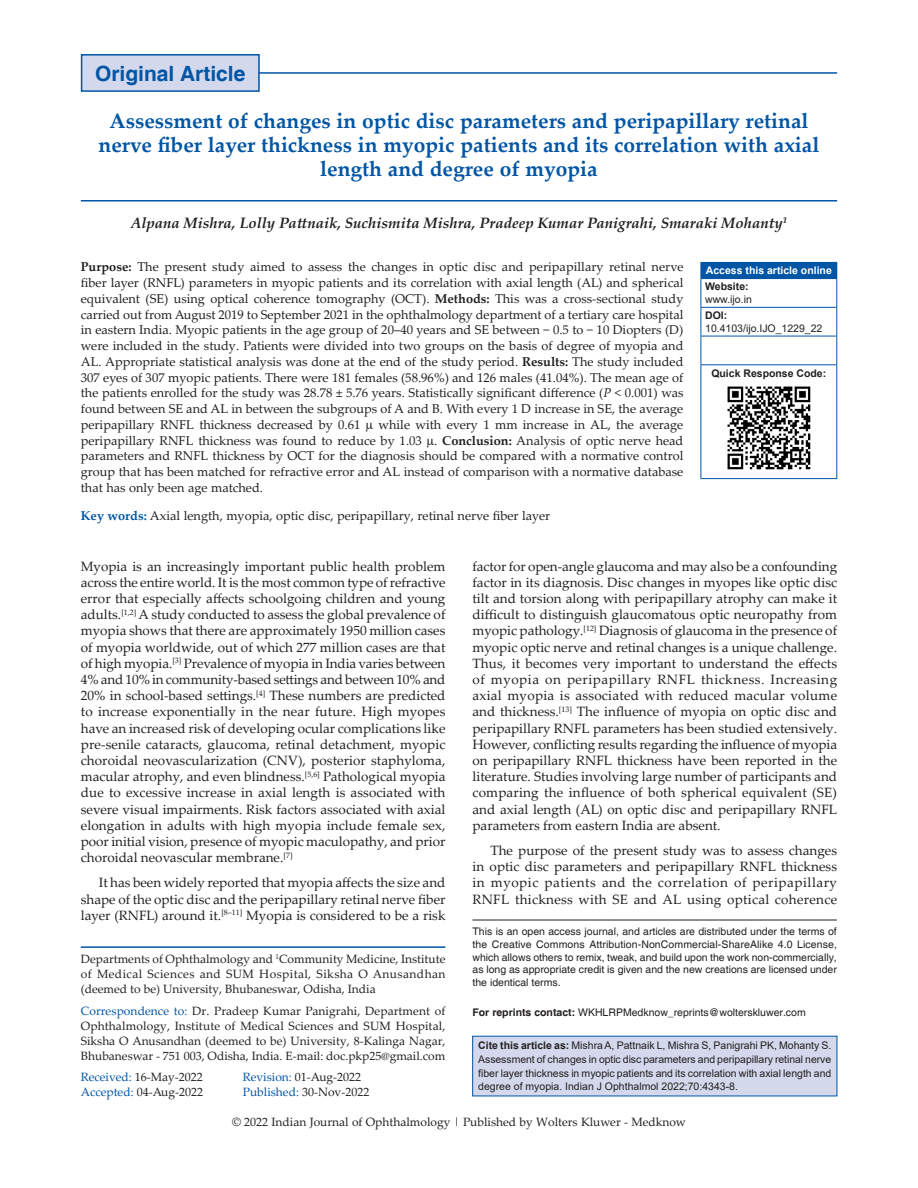
<style>
.page{position:relative;width:918px;height:1188px;background:#fff}
.page>*{position:absolute;margin:0;border:0;box-sizing:border-box;transform-origin:0 0}
.AT{font:700 21px/24px "Palatino Linotype";color:#0155a5;text-align:center}
.AH{font:700 21px "Helvetica";color:#0155a5}
.AU{font:italic 700 15px "Palatino Linotype";color:#231f20}
.TX{font:13.5px/16.2px "Palatino Linotype";color:#231f20;text-align:justify}
.TXFL{font:13.5px/16.2px "Palatino Linotype";color:#231f20;text-align:justify}
.ABS{font:12.75px/15.8px "Palatino Linotype";color:#231f20;text-align:justify}
.KWD{font:12.75px "Palatino Linotype";color:#231f20}
.ADD{font:12px/15px "Palatino Linotype";color:#231f20;text-align:justify}
.AFF{font:12px/15px "Palatino Linotype";color:#231f20;text-align:justify}
.HIS{font:12px "Palatino Linotype";color:#231f20}
.Reprint{font:10.5px/12.6px "Helvetica";color:#231f20;text-align:justify}
.HTC{font:10.5px/13.6px "Arial";color:#231f20}
.t1{font:700 10.5px "Arial";color:#fff}
.t2{font:700 10.5px "Arial";color:#231f20}
.s1{font-weight:700}
.s2{font-style:italic}
.s3{font-weight:700;color:#0155a5}
.s4{color:#0155a5}
</style>
<div class="page">
<hr style="left:258px;top:72px;width:579px;height:2px;background:#0155a5">
<div style="left:82px;top:55px;width:177px;height:36px;background:#d3d8ec"></div>
<div style="left:81px;top:54px;width:179px;height:38px;border:2px solid #0155a5"></div>
<hr style="left:81px;top:200px;width:756px;height:2px;background:#0155a5">
<div style="left:701px;top:262px;width:136px;height:17px;background:#0155a5"></div>
<hr style="left:701px;top:307px;width:136px;height:1px;background:#0155a5">
<hr style="left:701px;top:336px;width:136px;height:1px;background:#0155a5">
<svg style="left:701px;top:279px;width:1px;height:85px"></svg>
<svg style="left:836px;top:279px;width:1px;height:85px"></svg>
<hr style="left:701px;top:364px;width:136px;height:1px;background:#0155a5">
<hr style="left:701px;top:365px;width:1px;height:113px;background:#0155a5">
<hr style="left:836px;top:365px;width:1px;height:113px;background:#0155a5">
<hr style="left:701px;top:478px;width:136px;height:1px;background:#0155a5">
<img style="left:727px;top:386px;width:84px;height:84px">
<hr style="left:81px;top:946px;width:364px;height:2px;background:#0155a5">
<div style="left:473px;top:1036px;width:364px;height:60px;background:#d3d8ec"></div>
<hr style="left:472px;top:920px;width:365px;height:1px;background:#231f20">
<p class="AH" style="left:95px;top:60px;width:152px">Original Article</p>
<p class="AT" style="left:99px;top:108px;width:722px">Assessment of changes in optic disc parameters and peripapillary retinal nerve fiber layer thickness in myopic patients and its correlation with axial length and degree of myopia</p>
<p class="AU" style="left:131px;top:212px;width:658px">Alpana Mishra, Lolly Pattnaik, Suchismita Mishra, Pradeep Kumar Panigrahi, Smaraki Mohanty<sup>1</sup></p>
<p class="t1" style="left:706px;top:263px;width:128px">Access this article online</p>
<p class="HTC" style="left:705px;top:280px;width:48px;line-height:12.6px"><span class="s1">Website: </span>www.ijo.in</p>
<p class="HTC" style="left:705px;top:309px;width:119px;line-height:12.6px"><span class="s1">DOI:<br></span>10.4103/ijo.IJO_1229_22</p>
<p class="t2" style="left:711px;top:366px;width:116px">Quick Response Code:</p>
<p class="ABS" style="left:81px;top:259px;width:604px"><span class="s1">Purpose:</span> The present study aimed to assess the changes in optic disc and peripapillary retinal nerve fiber layer (RNFL) parameters in myopic patients and its correlation with axial length (AL) and spherical equivalent (SE) using optical coherence tomography (OCT). <span class="s1">Methods:</span> This was a cross‑sectional study carried out from August 2019 to September 2021 in the ophthalmology department of a tertiary care hospital in eastern India. Myopic patients in the age group of 20–40 years and SE between − 0.5 to − 10 Diopters (D) were included in the study. Patients were divided into two groups on the basis of degree of myopia and AL. Appropriate statistical analysis was done at the end of the study period. <span class="s1">Results:</span> The study included 307 eyes of 307 myopic patients. There were 181 females (58.96%) and 126 males (41.04%). The mean age of the patients enrolled for the study was 28.78 ± 5.76 years. Statistically significant difference (<span class="s2">P</span> &lt; 0.001) was found between SE and AL in between the subgroups of A and B. With every 1 D increase in SE, the average peripapillary RNFL thickness decreased by 0.61</p>
<p class="ABS" style="left:81px;top:416px;width:604px;text-indent:298px">while with every 1 mm increase in AL, the average peripapillary RNFL thickness was found to reduce by 1.03 . <span class="s1">Conclusion:</span> Analysis of optic nerve head parameters and RNFL thickness by OCT for the diagnosis should be compared with a normative control group that has been matched for refractive error and AL instead of comparison with a normative database that has only been age matched.</p>
<p class="KWD" style="left:81px;top:507px;width:471px"><span class="s3">Key words:</span> Axial length, myopia, optic disc, peripapillary, retinal nerve fiber layer</p>
<p class="TXFL" style="left:81px;top:557px;width:366px">Myopia is an increasingly important public health problem across the entire world. It is the most common type of refractive error that especially affects schoolgoing children and young adults.<sup>[1,2]</sup> A study conducted to assess the global prevalence of myopia shows that there are approximately 1950 million cases of myopia worldwide, out of which 277 million cases are that of high myopia.<sup>[3]</sup> Prevalence of myopia in India varies between 4% and 10% in community‑based settings and between 10% and 20% in school‑based settings.<sup>[4]</sup> These numbers are predicted to increase exponentially in the near future. High myopes have an increased risk of developing ocular complications like pre‑senile cataracts, glaucoma, retinal detachment, myopic choroidal neovascularization (CNV), posterior staphyloma, macular atrophy, and even blindness.<sup>[5,6]</sup> Pathological myopia due to excessive increase in axial length is associated with severe visual impairments. Risk factors associated with axial elongation in adults with high myopia include female sex, poor initial vision, presence of myopic maculopathy, and prior choroidal neovascular membrane.<sup>[7]</sup></p>
<p class="TX" style="left:81px;top:874px;width:366px;text-indent:18px">It has been widely reported that myopia affects the size and shape of the optic disc and the peripapillary retinal nerve fiber layer (RNFL) around it.<sup>[8–11]</sup> Myopia is considered to be a risk</p>
<p class="AFF" style="left:81px;top:951px;width:366px">Departments of Ophthalmology and <sup>1</sup>Community Medicine, Institute of Medical Sciences and SUM Hospital, Siksha O Anusandhan (deemed to be) University, Bhubaneswar, Odisha, India</p>
<p class="ADD" style="left:81px;top:1003px;width:366px"><span class="s4">Correspondence to:</span> Dr. Pradeep Kumar Panigrahi, Department of Ophthalmology, Institute of Medical Sciences and SUM Hospital, Siksha O Anusandhan (deemed to be) University, 8‑Kalinga Nagar, Bhubaneswar ‑ 751 003, Odisha, India. E‑mail: doc.pkp25@gmail.com</p>
<p class="HIS" style="left:81px;top:1069px;width:123px"><span class="s4">Received:</span> 16-May-2022</p>
<p class="HIS" style="left:243px;top:1069px;width:120px"><span class="s4">Revision:</span> 01-Aug-2022</p>
<p class="HIS" style="left:81px;top:1084px;width:124px"><span class="s4">Accepted:</span> 04-Aug-2022</p>
<p class="HIS" style="left:243px;top:1084px;width:128px"><span class="s4">Published:</span> 30-Nov-2022</p>
<p class="TX" style="left:472px;top:557px;width:366px">factor for open‑angle glaucoma and may also be a confounding factor in its diagnosis. Disc changes in myopes like optic disc tilt and torsion along with peripapillary atrophy can make it difficult to distinguish glaucomatous optic neuropathy from myopic pathology.<sup>[12]</sup> Diagnosis of glaucoma in the presence of myopic optic nerve and retinal changes is a unique challenge.<br>Thus, it becomes very important to understand the effects of myopia on peripapillary RNFL thickness. Increasing axial myopia is associated with reduced macular volume and thickness.<sup>[13]</sup> The influence of myopia on optic disc and peripapillary RNFL parameters has been studied extensively.<br>However, conflicting results regarding the influence of myopia on peripapillary RNFL thickness have been reported in the literature. Studies involving large number of participants and comparing the influence of both spherical equivalent (SE) and axial length (AL) on optic disc and peripapillary RNFL parameters from eastern India are absent.</p>
<p class="TX" style="left:472px;top:842px;width:366px;text-indent:18px">The purpose of the present study was to assess changes in optic disc parameters and peripapillary RNFL thickness in myopic patients and the correlation of peripapillary RNFL thickness with SE and AL using optical coherence</p>
<p class="Reprint" style="left:472px;top:926px;width:366px">This is an open access journal, and articles are distributed under the terms of the Creative Commons Attribution‑NonCommercial‑ShareAlike 4.0 License, which allows others to remix, tweak, and build upon the work non‑commercially, as long as appropriate credit is given and the new creations are licensed under the identical terms.</p>
<p class="Reprint" style="left:472px;top:1007px;width:335px"><span class="s1">For reprints contact:</span> WKHLRPMedknow_reprints@wolterskluwer.com</p>
<p class="HTC" style="left:478px;top:1039px;width:355px;text-align:justify"><span class="s1">Cite this article as:</span> Mishra A, Pattnaik L, Mishra S, Panigrahi PK, Mohanty S.<br>Assessment of changes in optic disc parameters and peripapillary retinal nerve fiber layer thickness in myopic patients and its correlation with axial length and degree of myopia. Indian J Ophthalmol 2022;70:4343-8.</p>
<p class="ADD" style="left:232px;top:1114px;width:455px">© 2022 Indian Journal of Ophthalmology | Published by Wolters Kluwer - Medknow</p>
</div>
